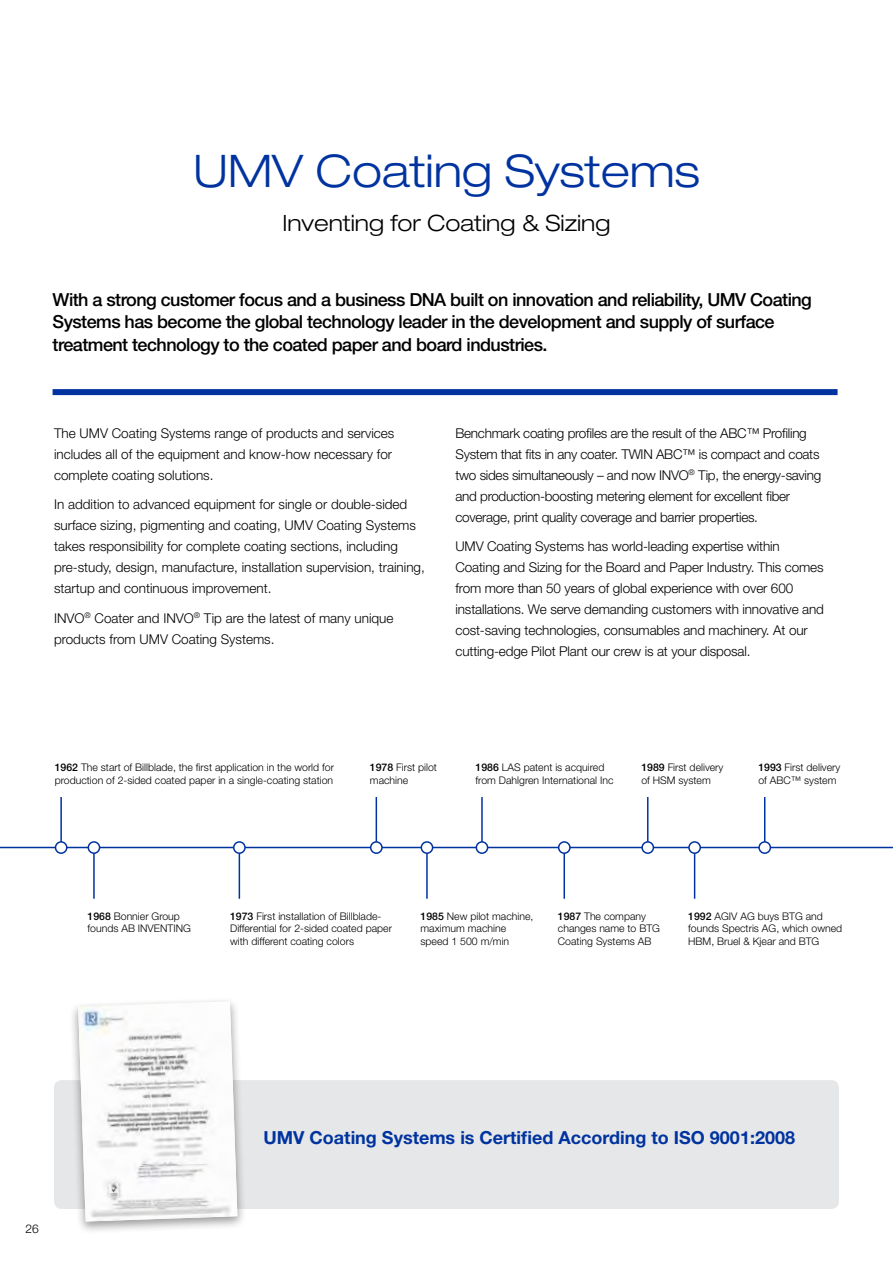
<style>
.page{position:relative;width:893px;height:1263px;background:#fff}
.page>*{position:absolute;margin:0;border:0;box-sizing:border-box;transform-origin:0 0}
.t1{font:300 expanded 45px "Helvetica Neue LT Std";color:#0033a0}
.t2{font:300 expanded 22.5px "Helvetica Neue LT Std";color:#000}
.t3{font:500 18px/22.5px "Helvetica Neue LT Std";letter-spacing:-.03em;color:#000}
.t4{font:700 18px "Helvetica Neue LT Std";color:#0033a0}
.t5{font:300 13.5px/21px "Helvetica Neue LT Std";letter-spacing:-.01em;color:#000}
.t6{font:300 12px "Helvetica Neue LT Std";color:#000}
.t7{font:300 10.5px/12.6px "Helvetica Neue LT Std";color:#000}
.s1{font-weight:500}
</style>
<div class="page">
<div style="left:54px;top:1080px;width:785px;height:129px;background:#e6e7e8;border-radius:8px"></div>
<div style="left:69px;top:997px;width:177px;height:238px;background:#000;opacity:.4"></div>
<img style="left:78px;top:1001px;width:159px;height:220px">
<hr style="left:0;top:847px;width:893px;height:1px;background:#0033a0">
<hr style="left:60px;top:797px;width:2px;height:50px;background:#0033a0">
<div style="left:55px;top:842px;width:12px;height:11px;background:#fff;border-radius:50%"></div>
<div style="left:55px;top:841px;width:13px;height:13px;border:2px solid #0033a0;border-radius:50%"></div>
<hr style="left:376px;top:797px;width:1px;height:50px;background:#0033a0">
<div style="left:371px;top:842px;width:11px;height:11px;background:#fff;border-radius:50%"></div>
<div style="left:370px;top:841px;width:13px;height:13px;border:2px solid #0033a0;border-radius:50%"></div>
<hr style="left:481px;top:797px;width:2px;height:50px;background:#0033a0">
<div style="left:476px;top:842px;width:12px;height:11px;background:#fff;border-radius:50%"></div>
<div style="left:476px;top:841px;width:12px;height:13px;border:2px solid #0033a0;border-radius:50%"></div>
<hr style="left:647px;top:797px;width:1px;height:50px;background:#0033a0">
<div style="left:642px;top:842px;width:11px;height:11px;background:#fff;border-radius:50%"></div>
<div style="left:641px;top:841px;width:13px;height:13px;border:2px solid #0033a0;border-radius:50%"></div>
<hr style="left:93px;top:848px;width:2px;height:51px;background:#0033a0">
<div style="left:88px;top:842px;width:12px;height:11px;background:#fff;border-radius:50%"></div>
<div style="left:88px;top:841px;width:12px;height:13px;border:2px solid #0033a0;border-radius:50%"></div>
<hr style="left:239px;top:848px;width:1px;height:51px;background:#0033a0">
<div style="left:234px;top:842px;width:11px;height:11px;background:#fff;border-radius:50%"></div>
<div style="left:233px;top:841px;width:13px;height:13px;border:2px solid #0033a0;border-radius:50%"></div>
<hr style="left:426px;top:848px;width:2px;height:51px;background:#0033a0">
<div style="left:421px;top:842px;width:12px;height:11px;background:#fff;border-radius:50%"></div>
<div style="left:421px;top:841px;width:12px;height:13px;border:2px solid #0033a0;border-radius:50%"></div>
<hr style="left:563px;top:848px;width:2px;height:51px;background:#0033a0">
<div style="left:559px;top:842px;width:11px;height:11px;background:#fff;border-radius:50%"></div>
<div style="left:558px;top:841px;width:13px;height:13px;border:2px solid #0033a0;border-radius:50%"></div>
<hr style="left:694px;top:848px;width:1px;height:51px;background:#0033a0">
<div style="left:689px;top:842px;width:11px;height:11px;background:#fff;border-radius:50%"></div>
<div style="left:688px;top:841px;width:13px;height:13px;border:2px solid #0033a0;border-radius:50%"></div>
<div style="left:53px;top:389px;width:784px;height:6px;background:#0033a0"></div>
<hr style="left:764px;top:797px;width:1px;height:50px;background:#0033a0">
<div style="left:759px;top:842px;width:11px;height:11px;background:#fff;border-radius:50%"></div>
<div style="left:758px;top:841px;width:13px;height:13px;border:2px solid #0033a0;border-radius:50%"></div>
<h1 class="t1" style="left:193px;top:144px;width:508px">UMV Coating Systems</h1>
<h2 class="t2" style="left:282px;top:210px;width:330px">Inventing for Coating &amp; Sizing</h2>
<p class="t3" style="left:53px;top:288px;width:761px">With a strong customer focus and a business DNA built on innovation and reliability, UMV Coating<br>Systems has become the global technology leader in the development and supply of surface treatment technology to the coated paper and board industries.</p>
<p class="t5" style="left:54px;top:422px;width:342px">The UMV Coating Systems range of products and services includes all of the equipment and know-how necessary for complete coating solutions.</p>
<p class="t5" style="left:54px;top:494px;width:372px">In addition to advanced equipment for single or double-sided surface sizing, pigmenting and coating, UMV Coating Systems takes responsibility for complete coating sections, including pre-study, design, manufacture, installation supervision, training, startup and continuous improvement.</p>
<p class="t5" style="left:54px;top:607px;width:341px">INVO<sup>®</sup> Coater and INVO<sup>®</sup> Tip are the latest of many unique products from UMV Coating Systems.</p>
<p class="t5" style="left:455px;top:422px;width:367px">Benchmark coating profiles are the result of the ABC™ Profiling System that fits in any coater. TWIN ABC™ is compact and coats two sides simultaneously – and now INVO<sup>®</sup> Tip, the energy-saving and production-boosting metering element for excellent fiber coverage, print quality coverage and barrier properties.</p>
<p class="t5" style="left:455px;top:536px;width:370px">UMV Coating Systems has world-leading expertise within Coating and Sizing for the Board and Paper Industry. This comes from more than 50 years of global experience with over 600 installations. We serve demanding customers with innovative and cost-saving technologies, consumables and machinery. At our cutting-edge Pilot Plant our crew is at your disposal.</p>
<p class="t7" style="left:55px;top:761px;width:281px"><span class="s1">1962</span> The start of Billblade, the first application in the world for production of 2-sided coated paper in a single-coating station</p>
<p class="t7" style="left:370px;top:761px;width:69px"><span class="s1">1978</span> First pilot machine</p>
<p class="t7" style="left:476px;top:761px;width:139px"><span class="s1">1986</span> LAS patent is acquired from Dahlgren International Inc</p>
<p class="t7" style="left:641px;top:761px;width:84px"><span class="s1">1989</span> First delivery of HSM system</p>
<p class="t7" style="left:758px;top:761px;width:84px"><span class="s1">1993</span> First delivery of ABC™ system</p>
<p class="t7" style="left:88px;top:909px;width:105px"><span class="s1">1968</span> Bonnier Group founds AB INVENTING</p>
<p class="t7" style="left:230px;top:909px;width:163px"><span class="s1">1973</span> First installation of Billblade-<br>Differential for 2-sided coated paper with different coating colors</p>
<p class="t7" style="left:421px;top:909px;width:114px"><span class="s1">1985</span> New pilot machine, maximum machine speed 1 500 m/min</p>
<p class="t7" style="left:558px;top:909px;width:104px"><span class="s1">1987</span> The company changes name to BTG<br>Coating Systems AB</p>
<p class="t7" style="left:688px;top:909px;width:156px"><span class="s1">1992</span> AGIV AG buys BTG and founds Spectris AG, which owned<br>HBM, Bruel &amp; Kjear and BTG</p>
<p class="t6" style="left:26px;top:1222px;width:15px">26</p>
<h3 class="t4" style="left:264px;top:1126px;width:533px">UMV Coating Systems is Certified According to ISO 9001:2008</h3>
</div>
